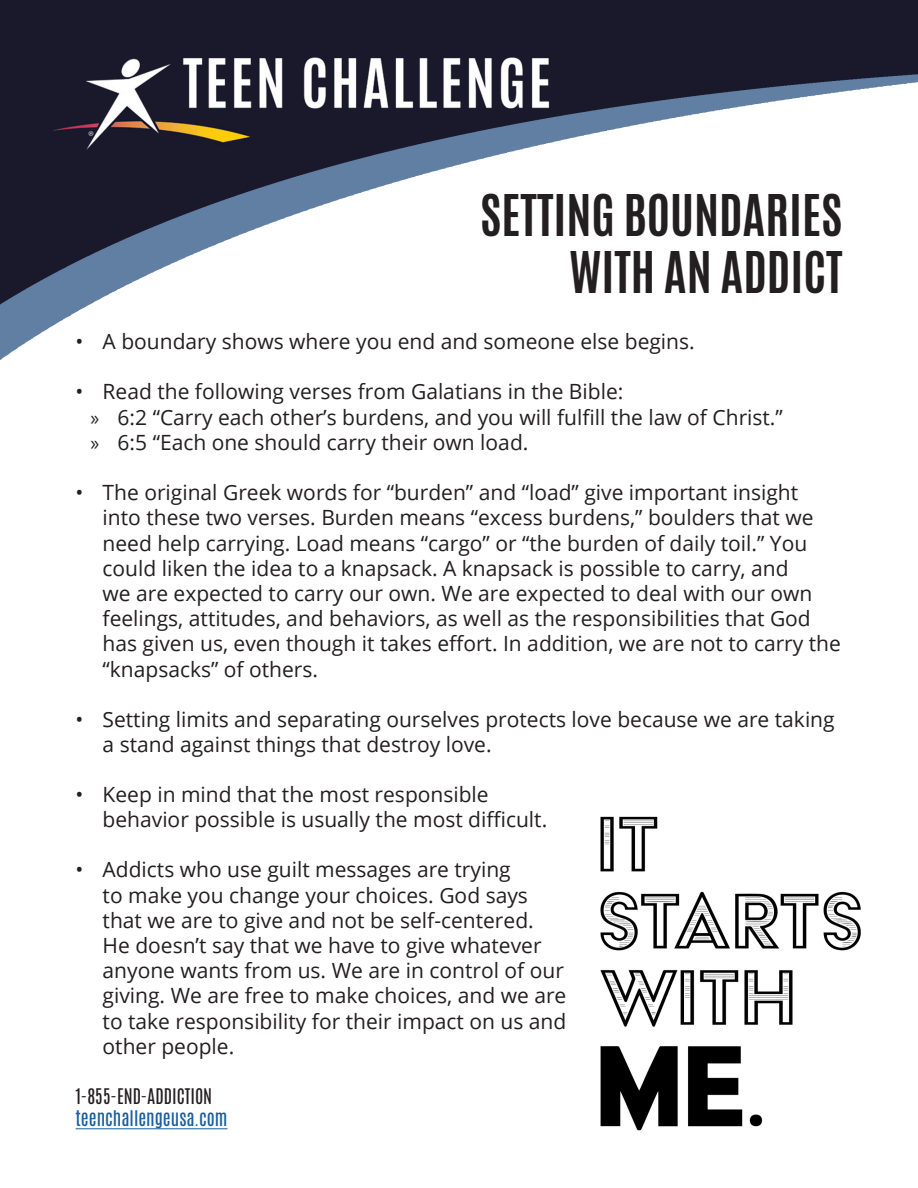
<style>
.page{position:relative;width:918px;height:1188px;background:#fff}
.page>*{position:absolute;margin:0;border:0;box-sizing:border-box;transform-origin:0 0}
.t1{font:700 48px "Antonio";color:#231f20}
.t2{font:21px/25.2px "Open Sans";color:#231f20}
.t3{font:18px "Antonio";color:#175d9e}
.t4{font:18px "Antonio";color:#231f20}
.s1{font-family:"Myriad Pro"}
</style>
<div class="page">
<img style="left:0;top:0;width:918px;height:1131px">
<hr style="left:76px;top:1128px;width:152px;height:1px;background:#175d9e">
<p class="t1" style="left:480px;top:179px;width:364px">SETTING BOUNDARIES</p>
<p class="t1" style="left:569px;top:237px;width:275px">WITH AN ADDICT</p>
<p class="t2" style="left:76px;top:328px;width:621px">• A boundary shows where you end and someone else begins.</p>
<p class="t2" style="left:76px;top:379px;width:549px">• Read the following verses from Galatians in the Bible:</p>
<p class="t2" style="left:91px;top:404px;width:694px"><span class="s1">»</span> 6:2 “Carry each other’s burdens, and you will fulfill the law of Christ.”</p>
<p class="t2" style="left:91px;top:429px;width:439px"><span class="s1">»</span> 6:5 “Each one should carry their own load.</p>
<p class="t2" style="left:103px;top:480px;width:740px;text-indent:-27px">• The original Greek words for “burden” and “load” give important insight into these two verses. Burden means “excess burdens,” boulders that we need help carrying. Load means “cargo” or “the burden of daily toil.” You could liken the idea to a knapsack. A knapsack is possible to carry, and<br>we are expected to carry our own. We are expected to deal with our own feelings, attitudes, and behaviors, as well as the responsibilities that God has given us, even though it takes effort. In addition, we are not to carry the “knapsacks” of others.</p>
<p class="t2" style="left:103px;top:706px;width:734px;text-indent:-27px">• Setting limits and separating ourselves protects love because we are taking a stand against things that destroy love.</p>
<p class="t2" style="left:103px;top:781px;width:446px;text-indent:-27px">• Keep in mind that the most responsible behavior possible is usually the most difficult.</p>
<p class="t2" style="left:103px;top:857px;width:465px;text-indent:-27px">• Addicts who use guilt messages are trying<br>to make you change your choices. God says that we are to give and not be self-centered.<br>He doesn’t say that we have to give whatever anyone wants from us. We are in control of our giving. We are free to make choices, and we are to take responsibility for their impact on us and other people.</p>
<p class="t4" style="left:76px;top:1084px;width:138px">1-855-END-ADDICTION</p>
<p class="t3" style="left:76px;top:1105px;width:153px">teenchallengeusa.com</p>
</div>
